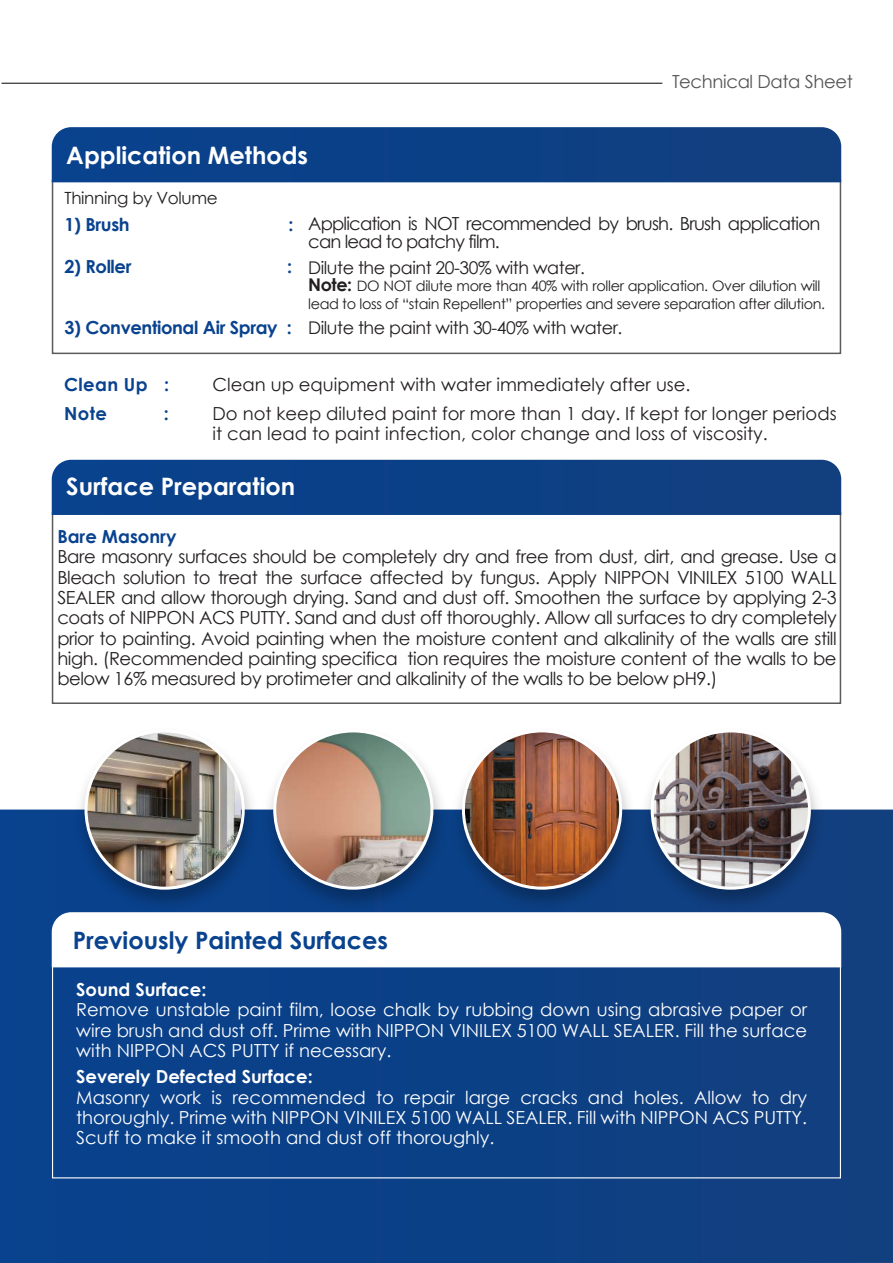
<style>
.page{position:relative;width:893px;height:1263px;background:#fff}
.page>*{position:absolute;margin:0;border:0;box-sizing:border-box;transform-origin:0 0}
.t1{font:700 24px "Century Gothic";color:#fff}
.t2{font:700 24px "Century Gothic";color:#09428e}
.t3{font:18px/20.2px "Century Gothic";color:#231f20}
.t4{font:18px/20.2px "Century Gothic";color:#fff;text-align:justify}
.t5{font:18px/17.4px "Century Gothic";letter-spacing:-.045em;color:#231f20}
.t6{font:700 18px "Century Gothic";letter-spacing:-.02em;color:#09428e}
.t7{font:700 18px "Century Gothic";color:#fff}
.t8{font:18px "Century Gothic";letter-spacing:-.02em;color:#565555}
.t9{font:700 18px "Century Gothic";color:#09428e}
.t10{font:17.55px "Century Gothic";letter-spacing:-.025em;color:#231f20}
.t11{font:16.8px "Century Gothic";letter-spacing:-.02em;color:#231f20}
.t12{font:14.4px/17.2px "Century Gothic";letter-spacing:-.025em;color:#231f20}
.s1{font-weight:700;font-size:17.55px}
</style>
<div class="page">
<hr style="left:2px;top:83px;width:660px;height:1px;background:#231f20">
<div style="left:52px;top:512px;width:789px;height:192px;border:2px solid #5b5b5b"></div>
<div style="left:52px;top:460px;width:789px;height:55px;background:#0a4086"></div>
<div style="left:52px;top:179px;width:789px;height:175px;border:2px solid #5b5b5b"></div>
<div style="left:52px;top:127px;width:789px;height:55px;background:#0a4086"></div>
<div style="left:0;top:809px;width:893px;height:454px;background:#0a4086"></div>
<img style="left:68px;top:778px;width:188px;height:134px">
<img style="left:86px;top:733px;width:155px;height:155px">
<div style="left:85px;top:729px;width:160px;height:161px;border:3px solid #fff;border-radius:50%"></div>
<img style="left:256px;top:758px;width:189px;height:154px">
<img style="left:275px;top:731px;width:157px;height:157px;border-radius:79px">
<div style="left:273px;top:729px;width:160px;height:161px;border:3px solid #fff;border-radius:50%"></div>
<img style="left:445px;top:762px;width:189px;height:150px">
<img style="left:463px;top:731px;width:158px;height:157px;border-radius:79px">
<div style="left:462px;top:729px;width:160px;height:161px;border:3px solid #fff;border-radius:50%"></div>
<img style="left:634px;top:761px;width:197px;height:151px">
<img style="left:652px;top:731px;width:157px;height:157px;border-radius:79px">
<div style="left:651px;top:729px;width:160px;height:161px;border:3px solid #fff;border-radius:50%"></div>
<svg style="left:52px;top:912px;width:789px;height:55px"></svg>
<h1 class="t1" style="left:66px;top:138px;width:243px">Application Methods</h1>
<p class="t11" style="left:65px;top:186px;width:155px">Thinning by Volume</p>
<p class="t8" style="left:672px;top:69px;width:182px">Technical Data Sheet</p>
<p class="t6" style="left:65px;top:210px;width:67px">1) Brush</p>
<p class="t6" style="left:288px;top:210px;width:7px">:</p>
<p class="t6" style="left:65px;top:253px;width:68px">2) Roller</p>
<p class="t6" style="left:287px;top:253px;width:7px">:</p>
<p class="t6" style="left:65px;top:314px;width:229px">3) Conventional Air Spray :</p>
<p class="t5" style="left:308px;top:215px;width:514px">Application is NOT recommended by brush. Brush application can lead to patchy film.</p>
<p class="t10" style="left:308px;top:255px;width:278px">Dilute the paint 20-30% with water.</p>
<p class="t12" style="left:308px;top:277px;width:518px"><span class="s1">Note:</span> DO NOT dilute more than 40% with roller application. Over dilution will lead to loss of “stain Repellent” properties and severe separation after dilution.</p>
<p class="t10" style="left:308px;top:316px;width:316px">Dilute the paint with 30-40% with water.</p>
<p class="t6" style="left:64px;top:371px;width:107px">Clean Up :</p>
<p class="t3" style="left:213px;top:374px;width:480px">Clean up equipment with water immediately after use.</p>
<p class="t6" style="left:64px;top:399px;width:44px">Note</p>
<p class="t6" style="left:164px;top:399px;width:7px">:</p>
<p class="t3" style="left:213px;top:403px;width:626px">Do not keep diluted paint for more than 1 day. If kept for longer periods it can lead to paint infection, color change and loss of viscosity.</p>
<h1 class="t1" style="left:66px;top:468px;width:230px">Surface Preparation</h1>
<p class="t9" style="left:57px;top:523px;width:121px">Bare Masonry</p>
<p class="t3" style="left:57px;top:546px;width:781px;text-align:justify">Bare masonry surfaces should be completely dry and free from dust, dirt, and grease. Use a Bleach solution to treat the surface affected by fungus. Apply NIPPON VINILEX 5100 WALL SEALER and allow thorough drying. Sand and dust off. Smoothen the surface by applying 2-3 coats of NIPPON ACS PUTTY. Sand and dust off thoroughly. Allow all surfaces to dry completely prior to painting. Avoid painting when the moisture content and alkalinity of the walls are still high. (Recommended painting specifica tion requires the moisture content of the walls to be below 16% measured by protimeter and alkalinity of the walls to be below pH9.)</p>
<h1 class="t2" style="left:73px;top:922px;width:317px">Previously Painted Surfaces</h1>
<p class="t7" style="left:76px;top:976px;width:132px">Sound Surface:</p>
<p class="t4" style="left:76px;top:999px;width:733px">Remove unstable paint film, loose chalk by rubbing down using abrasive paper or wire brush and dust off. Prime with NIPPON VINILEX 5100 WALL SEALER. Fill the surface with NIPPON ACS PUTTY if necessary.</p>
<p class="t7" style="left:76px;top:1063px;width:238px">Severely Defected Surface:</p>
<p class="t4" style="left:76px;top:1087px;width:733px">Masonry work is recommended to repair large cracks and holes. Allow to dry thoroughly. Prime with NIPPON VINILEX 5100 WALL SEALER. Fill with NIPPON ACS PUTTY.<br>Scuff to make it smooth and dust off thoroughly.</p>
</div>
